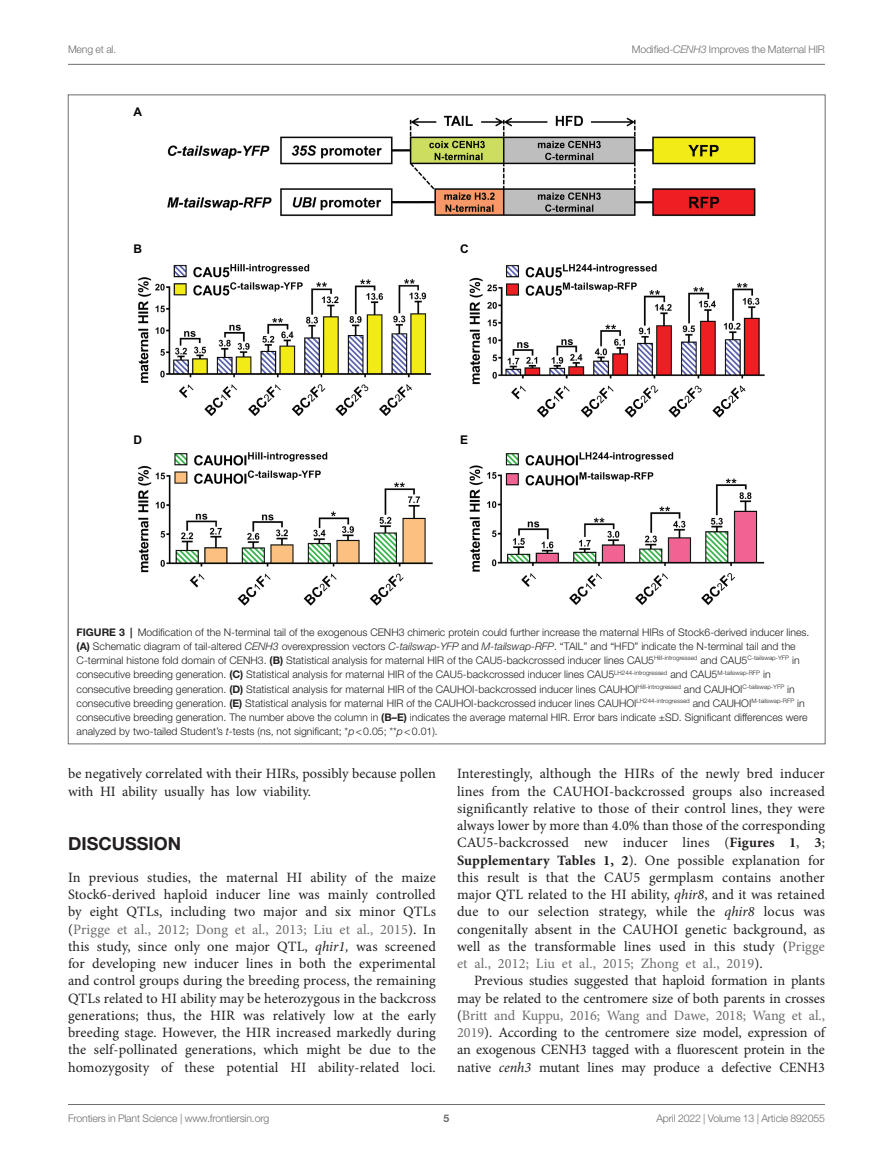
<style>
.page{position:relative;width:893px;height:1170px;background:#fff}
.page>*{position:absolute;margin:0;border:0;box-sizing:border-box;transform-origin:0 0}
.HEAD_1{font:700 18px "Helvetica Neue LT Std";color:#231f20}
.TEXT_FLUSH{font:14.25px/17.2px "Minion Pro";letter-spacing:.005em;color:#231f20;text-align:justify}
.TEXT{font:14.25px/17.2px "Minion Pro";letter-spacing:-.005em;color:#231f20;text-align:justify}
.t1{font:700 12px "Arial";color:#040503}
.FIG_LEG{font:300 10.5px/14.2px "Helvetica Neue LT Std";color:#231f20}
.t2{font:300 10.5px "Helvetica Neue LT Std";letter-spacing:-.015em;color:#6c6d70}
.t3{font:700 10.5px "Helvetica Neue LT Std";color:#6c6d70}
.s1{font-style:italic}
.s2{font-weight:700}
.s3{color:#6c6d70}
</style>
<div class="page">
<hr style="left:68px;top:64px;width:757px;height:1px;background:#6c6d70">
<hr style="left:68px;top:1104px;width:757px;height:1px;background:#6c6d70">
<img style="left:138px;top:115px;width:627px;height:491px">
<p class="t2" style="left:68px;top:42px;width:50px">Meng et al.</p>
<p class="t2" style="left:632px;top:42px;width:195px">Modified-<span class="s1">CENH3</span> Improves the Maternal HIR</p>
<p class="t1" style="left:134px;top:103px;width:10px">A</p>
<p class="t1" style="left:134px;top:240px;width:10px">B</p>
<p class="t1" style="left:460px;top:240px;width:10px">C</p>
<p class="t1" style="left:134px;top:431px;width:10px">D</p>
<p class="t1" style="left:460px;top:431px;width:10px">E</p>
<p class="FIG_LEG" style="left:77px;top:624px;width:734px"><span class="s2">FIGURE 3 |</span> Modification of the N-terminal tail of the exogenous CENH3 chimeric protein could further increase the maternal HIRs of Stock6-derived inducer lines. <span class="s2">(A)</span> Schematic diagram of tail-altered <span class="s1">CENH3</span> overexpression vectors <span class="s1">C-tailswap-YFP</span> and <span class="s1">M-tailswap-RFP</span>. “TAIL” and “HFD” indicate the N-terminal tail and the C-terminal histone fold domain of CENH3. <span class="s2">(B)</span> Statistical analysis for maternal HIR of the CAU5-backcrossed inducer lines CAU5<sup>HiII-introgressed</sup> and CAU5<sup>C-tailswap-YFP</sup> in consecutive breeding generation. <span class="s2">(C)</span> Statistical analysis for maternal HIR of the CAU5-backcrossed inducer lines CAU5<sup>LH244-introgressed</sup> and CAU5<sup>M-tailswap-RFP</sup> in consecutive breeding generation. <span class="s2">(D)</span> Statistical analysis for maternal HIR of the CAUHOI-backcrossed inducer lines CAUHOI<sup>HiII-introgressed</sup> and CAUHOI<sup>C-tailswap-YFP</sup> in consecutive breeding generation. <span class="s2">(E)</span> Statistical analysis for maternal HIR of the CAUHOI-backcrossed inducer lines CAUHOI<sup>LH244-introgressed</sup> and CAUHOI<sup>M-tailswap-RFP</sup> in consecutive breeding generation. The number above the column in <span class="s2">(B–E)</span> indicates the average maternal HIR. Error bars indicate ±SD. Significant differences were analyzed by two-tailed Student’s <span class="s1">t</span>-tests (ns, not significant; *<span class="s1">p</span>&lt;0.05; **<span class="s1">p</span>&lt;0.01).</p>
<p class="TEXT_FLUSH" style="left:68px;top:765px;width:369px">be negatively correlated with their HIRs, possibly because pollen with HI ability usually has low viability.</p>
<p class="HEAD_1" style="left:68px;top:832px;width:115px">DISCUSSION</p>
<p class="TEXT_FLUSH" style="left:68px;top:868px;width:369px">In previous studies, the maternal HI ability of the maize Stock6-derived haploid inducer line was mainly controlled by eight QTLs, including two major and six minor QTLs (<span class="s3">Prigge et al., 2012; Dong et al., 2013; Liu et al., 2015</span>). In this study, since only one major QTL, <span class="s1">qhir1,</span> was screened for developing new inducer lines in both the experimental and control groups during the breeding process, the remaining QTLs related to HI ability may be heterozygous in the backcross generations; thus, the HIR was relatively low at the early breeding stage. However, the HIR increased markedly during the self-pollinated generations, which might be due to the homozygosity of these potential HI ability-related loci.</p>
<p class="TEXT_FLUSH" style="left:457px;top:765px;width:369px">Interestingly, although the HIRs of the newly bred inducer lines from the CAUHOI-backcrossed groups also increased significantly relative to those of their control lines, they were always lower by more than 4.0% than those of the corresponding CAU5-backcrossed new inducer lines (<span class="s2">Figures 1</span>, <span class="s2">3</span>; <span class="s2">Supplementary Tables 1, 2</span>). One possible explanation for this result is that the CAU5 germplasm contains another major QTL related to the HI ability, <span class="s1">qhir8</span>, and it was retained due to our selection strategy, while the <span class="s1">qhir8</span> locus was congenitally absent in the CAUHOI genetic background, as well as the transformable lines used in this study (<span class="s3">Prigge et al., 2012; Liu et al., 2015; Zhong et al., 2019</span>).</p>
<p class="TEXT" style="left:457px;top:972px;width:369px;text-indent:17px">Previous studies suggested that haploid formation in plants may be related to the centromere size of both parents in crosses (<span class="s3">Britt and Kuppu, 2016; Wang and Dawe, 2018; Wang et al., 2019</span>). According to the centromere size model, expression of an exogenous CENH3 tagged with a fluorescent protein in the native <span class="s1">cenh3</span> mutant lines may produce a defective CENH3</p>
<p class="t2" style="left:68px;top:1111px;width:203px">Frontiers in Plant Science | www.frontiersin.org</p>
<p class="t3" style="left:444px;top:1111px;width:7px">5</p>
<p class="t2" style="left:656px;top:1111px;width:170px">April 2022 | Volume 13 | Article 892055</p>
</div>
